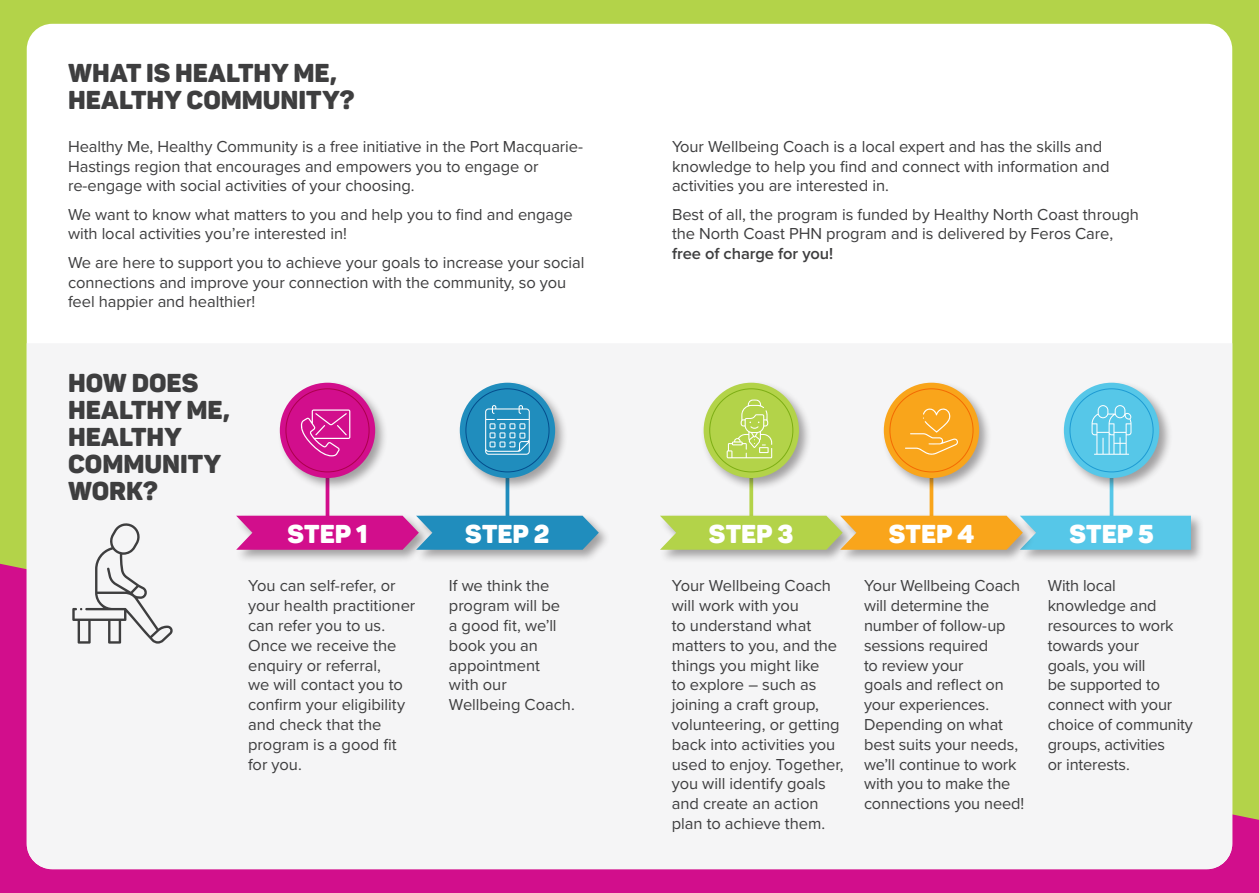
<style>
.page{position:relative;width:1259px;height:893px;background:#b3d349}
.page>*{position:absolute;margin:0;border:0;box-sizing:border-box;transform-origin:0 0}
.t1{font:900 25.5px/27px "Panton";color:#3e3e3f}
.t2{font:900 25.5px "Panton";color:#fff}
.t3{font:16.5px/19.8px "Proxima Nova";letter-spacing:-.005em;color:#3e3e3f}
.t4{font:600 16.5px "Proxima Nova";letter-spacing:-.005em;color:#3e3e3f}
</style>
<div class="page">
<svg style="left:0;top:561px;width:1259px;height:332px;fill:#d20e8c"></svg>
<div style="left:27px;top:24px;width:1205px;height:845px;background:#f5f5f6;border-radius:26px"></div>
<svg style="left:72px;top:523px;width:101px;height:121px"></svg>
<hr style="left:326px;top:468px;width:3px;height:66px;background:#d20e8c">
<div style="left:277px;top:380px;width:112px;height:111px;background:#231f20;opacity:.4"></div>
<div style="left:280px;top:383px;width:95px;height:95px;background:#d20e8c;border-radius:50%"></div>
<svg style="left:300px;top:409px;width:50px;height:47px"></svg>
<svg style="left:505px;top:491px;width:4px;height:22px"></svg>
<div style="left:457px;top:380px;width:111px;height:111px;background:#231f20;opacity:.4"></div>
<div style="left:460px;top:383px;width:95px;height:95px;background:#208dbd;border-radius:50%"></div>
<svg style="left:485px;top:405px;width:45px;height:50px"></svg>
<svg style="left:749px;top:491px;width:4px;height:22px"></svg>
<div style="left:701px;top:380px;width:111px;height:111px;background:#231f20;opacity:.4"></div>
<div style="left:703px;top:383px;width:96px;height:95px;background:#b3d349;border-radius:50%"></div>
<svg style="left:726px;top:399px;width:46px;height:59px"></svg>
<svg style="left:929px;top:491px;width:4px;height:22px"></svg>
<div style="left:881px;top:380px;width:111px;height:111px;background:#231f20;opacity:.4"></div>
<div style="left:884px;top:383px;width:95px;height:95px;background:#f9a51b;border-radius:50%"></div>
<svg style="left:905px;top:408px;width:53px;height:47px"></svg>
<svg style="left:1109px;top:491px;width:4px;height:22px"></svg>
<div style="left:1061px;top:380px;width:111px;height:111px;background:#231f20;opacity:.4"></div>
<div style="left:1064px;top:383px;width:95px;height:95px;background:#56c7e8;border-radius:50%"></div>
<svg style="left:1091px;top:405px;width:40px;height:50px"></svg>
<div style="left:658px;top:513px;width:197px;height:50px;background:#231f20;opacity:.4"></div>
<div style="left:1018px;top:513px;width:186px;height:50px;background:#231f20;opacity:.4"></div>
<div style="left:235px;top:513px;width:196px;height:50px;background:#231f20;opacity:.4"></div>
<div style="left:415px;top:513px;width:196px;height:50px;background:#231f20;opacity:.4"></div>
<svg style="left:236px;top:516px;width:363px;height:34px"></svg>
<div style="left:838px;top:513px;width:197px;height:50px;background:#231f20;opacity:.4"></div>
<svg style="left:660px;top:516px;width:531px;height:34px"></svg>
<h1 class="t1" style="left:68px;top:62px;width:288px">WHAT IS HEALTHY ME,<br>HEALTHY COMMUNITY?</h1>
<p class="t3" style="left:68px;top:137px;width:516px">Healthy Me, Healthy Community is a free initiative in the Port Macquarie-<br>Hastings region that encourages and empowers you to engage or re-engage with social activities of your choosing.</p>
<p class="t3" style="left:68px;top:205px;width:506px">We want to know what matters to you and help you to find and engage with local activities you’re interested in!</p>
<p class="t3" style="left:68px;top:253px;width:518px">We are here to support you to achieve your goals to increase your social connections and improve your connection with the community, so you feel happier and healthier!</p>
<h1 class="t1" style="left:68px;top:372px;width:163px">HOW DOES<br>HEALTHY ME,<br>HEALTHY<br>COMMUNITY<br>WORK?</h1>
<p class="t3" style="left:672px;top:137px;width:439px">Your Wellbeing Coach is a local expert and has the skills and knowledge to help you find and connect with information and activities you are interested in.</p>
<p class="t3" style="left:672px;top:205px;width:468px">Best of all, the program is funded by Healthy North Coast through the North Coast PHN program and is delivered by Feros Care,</p>
<p class="t4" style="left:672px;top:247px;width:163px">free of charge for you!</p>
<h1 class="t2" style="left:287px;top:524px;width:82px">STEP 1</h1>
<h1 class="t2" style="left:465px;top:524px;width:86px">STEP 2</h1>
<h1 class="t2" style="left:888px;top:524px;width:87px">STEP 4</h1>
<h1 class="t2" style="left:709px;top:524px;width:86px">STEP 3</h1>
<h1 class="t2" style="left:1069px;top:524px;width:86px">STEP 5</h1>
<p class="t3" style="left:248px;top:577px;width:169px">You can self-refer, or your health practitioner can refer you to us.<br>Once we receive the enquiry or referral,<br>we will contact you to confirm your eligibility and check that the program is a good fit for you.</p>
<p class="t3" style="left:449px;top:577px;width:127px">If we think the program will be<br>a good fit, we’ll book you an appointment<br>with our<br>Wellbeing Coach.</p>
<p class="t3" style="left:672px;top:577px;width:173px">Your Wellbeing Coach will work with you<br>to understand what matters to you, and the things you might like<br>to explore – such as joining a craft group, volunteering, or getting back into activities you used to enjoy. Together, you will identify goals and create an action plan to achieve them.</p>
<p class="t3" style="left:864px;top:577px;width:162px">Your Wellbeing Coach will determine the number of follow-up sessions required<br>to review your<br>goals and reflect on your experiences.<br>Depending on what best suits your needs, we’ll continue to work with you to make the connections you need!</p>
<p class="t3" style="left:1047px;top:577px;width:147px">With local knowledge and resources to work towards your<br>goals, you will<br>be supported to connect with your choice of community groups, activities<br>or interests.</p>
</div>
